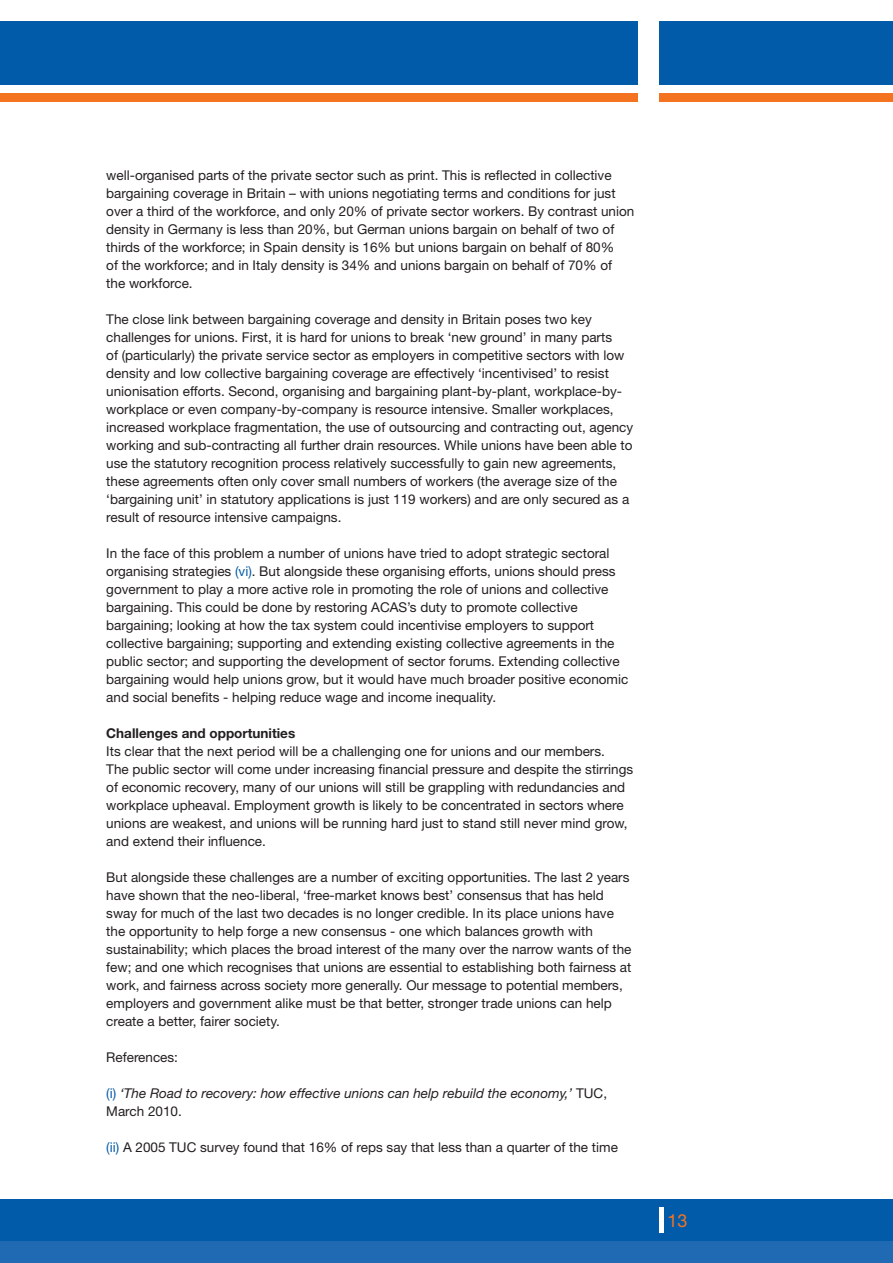
<style>
.page{position:relative;width:893px;height:1263px;background:#fff}
.page>*{position:absolute;margin:0;border:0;box-sizing:border-box;transform-origin:0 0}
.t1{font:18px "Helvetica Neue";color:#f47321}
.t2{font:13.5px/18px "Helvetica Neue";color:#231f20}
.t3{font:italic 13.5px/18px "Helvetica Neue";color:#231f20}
.t4{font:700 13.5px "Helvetica Neue";color:#231f20}
.s1{color:#015ba9}
.s2{font-style:normal;color:#015ba9}
.s3{font-style:normal}
</style>
<div class="page">
<div style="left:0;top:21px;width:638px;height:64px;background:#015ba9"></div>
<div style="left:0;top:1199px;width:893px;height:64px;background:#015ba9"></div>
<div style="left:0;top:1242px;width:893px;height:21px;background:#206ab3"></div>
<div style="left:0;top:94px;width:638px;height:8px;background:#f47321"></div>
<div style="left:659px;top:21px;width:234px;height:64px;background:#015ba9"></div>
<div style="left:659px;top:94px;width:234px;height:8px;background:#f47321"></div>
<hr style="left:659px;top:1208px;width:4px;height:25px;background:#fff">
<p class="t2" style="left:106px;top:167px;width:530px">well-organised parts of the private sector such as print. This is reflected in collective bargaining coverage in Britain – with unions negotiating terms and conditions for just over a third of the workforce, and only 20% of private sector workers. By contrast union density in Germany is less than 20%, but German unions bargain on behalf of two of thirds of the workforce; in Spain density is 16% but unions bargain on behalf of 80%<br>of the workforce; and in Italy density is 34% and unions bargain on behalf of 70% of the workforce.</p>
<p class="t2" style="left:106px;top:311px;width:528px">The close link between bargaining coverage and density in Britain poses two key challenges for unions. First, it is hard for unions to break ‘new ground’ in many parts<br>of (particularly) the private service sector as employers in competitive sectors with low density and low collective bargaining coverage are effectively ‘incentivised’ to resist unionisation efforts. Second, organising and bargaining plant-by-plant, workplace-by&shy;workplace or even company-by-company is resource intensive. Smaller workplaces, increased workplace fragmentation, the use of outsourcing and contracting out, agency working and sub-contracting all further drain resources. While unions have been able to use the statutory recognition process relatively successfully to gain new agreements, these agreements often only cover small numbers of workers (the average size of the ‘bargaining unit’ in statutory applications is just 119 workers) and are only secured as a result of resource intensive campaigns.</p>
<p class="t2" style="left:106px;top:545px;width:524px">In the face of this problem a number of unions have tried to adopt strategic sectoral organising strategies <span class="s1">(vi)</span>. But alongside these organising efforts, unions should press government to play a more active role in promoting the role of unions and collective bargaining. This could be done by restoring ACAS’s duty to promote collective bargaining; looking at how the tax system could incentivise employers to support collective bargaining; supporting and extending existing collective agreements in the public sector; and supporting the development of sector forums. Extending collective bargaining would help unions grow, but it would have much broader positive economic and social benefits - helping reduce wage and income inequality.</p>
<p class="t4" style="left:106px;top:724px;width:190px">Challenges and opportunities</p>
<p class="t2" style="left:106px;top:743px;width:528px">Its clear that the next period will be a challenging one for unions and our members.<br>The public sector will come under increasing financial pressure and despite the stirrings of economic recovery, many of our unions will still be grappling with redundancies and workplace upheaval. Employment growth is likely to be concentrated in sectors where unions are weakest, and unions will be running hard just to stand still never mind grow, and extend their influence.</p>
<p class="t2" style="left:106px;top:869px;width:527px">But alongside these challenges are a number of exciting opportunities. The last 2 years have shown that the neo-liberal, ‘free-market knows best’ consensus that has held sway for much of the last two decades is no longer credible. In its place unions have the opportunity to help forge a new consensus - one which balances growth with sustainability; which places the broad interest of the many over the narrow wants of the few; and one which recognises that unions are essential to establishing both fairness at work, and fairness across society more generally. Our message to potential members, employers and government alike must be that better, stronger trade unions can help create a better, fairer society.</p>
<p class="t2" style="left:106px;top:1049px;width:73px">References:</p>
<p class="t3" style="left:106px;top:1085px;width:502px"><span class="s2">(i)</span> ‘The Road to recovery: how effective unions can help rebuild the economy,’ <span class="s3">TUC,<br>March 2010.</span></p>
<p class="t2" style="left:106px;top:1139px;width:513px"><span class="s1">(ii)</span> A 2005 TUC survey found that 16% of reps say that less than a quarter of the time</p>
<h1 class="t1" style="left:668px;top:1214px;width:21px">13</h1>
</div>
